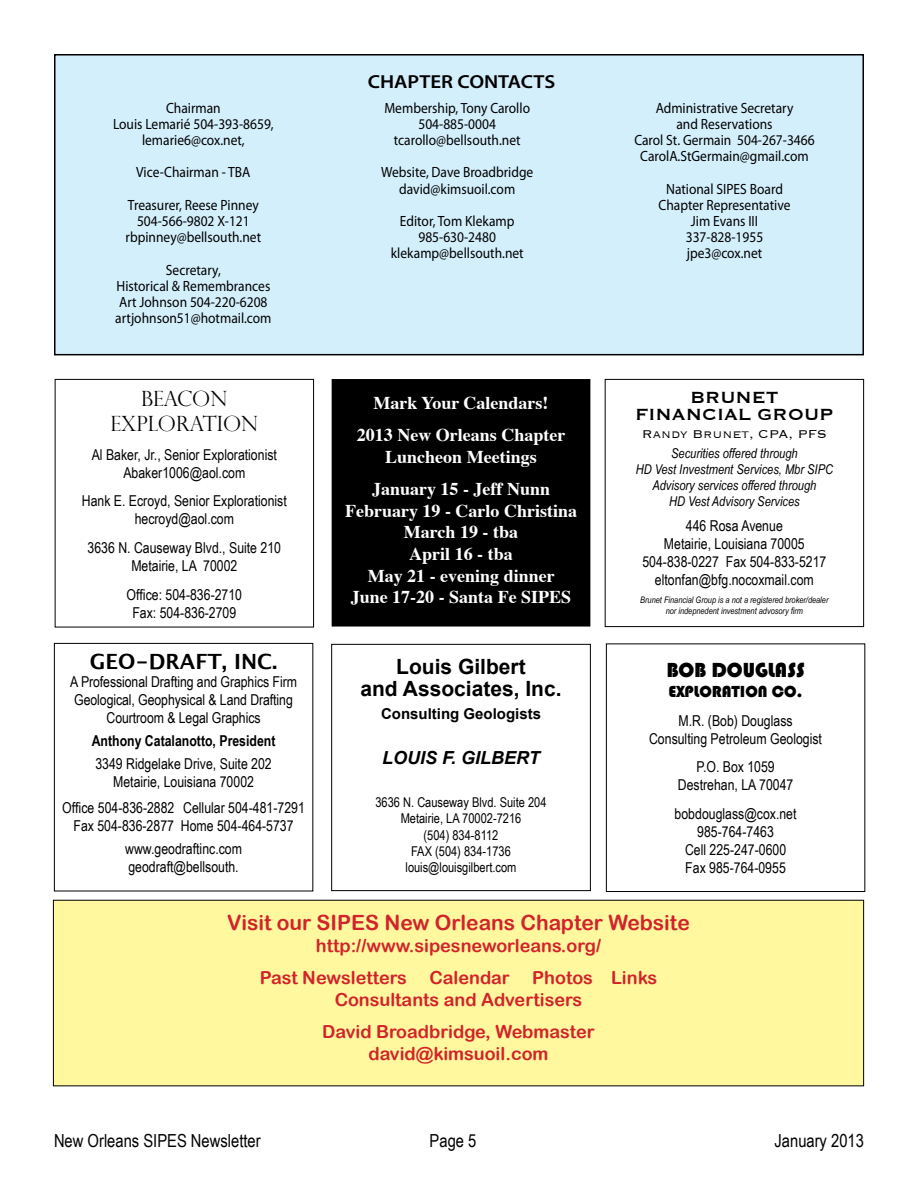
<style>
.page{position:relative;width:918px;height:1188px;background:#fff}
.page>*{position:absolute;margin:0;border:0;box-sizing:border-box;transform-origin:0 0}
.t1{font:21px "Arial Rounded MT Bold";color:#d2232a}
.t2{font:700 21px/22.5px "Arial";color:#000;text-align:center}
.t3{font:21px/16.5px "Copperplate";color:#000;text-align:center}
.t4{font:300 21px/25.2px "Perpetua Titling";color:#000;text-align:center}
.t5{font:700 21px "Lucida Grande";color:#000}
.t6{font:21px "Bauhaus 93";color:#000}
.t7{font:600 18.9px "Myriad Pro";color:#000;scale:1.11 1}
.t8{font:700 18px/21.6px "Times";color:#fff;text-align:center}
.t9{font:18px/21.6px "Arial Rounded MT Bold";color:#d2232a}
.t10{font:18px "Arial Narrow";color:#000}
.t11{font:italic 700 18px "Arial";color:#000}
.t12{font:16.5px "Bauhaus 93";color:#000}
.t13{font:15px/18px "Arial Narrow";color:#000;text-align:center}
.t14{font:700 15px "Arial Narrow";color:#000}
.t15{font:700 15px "Arial";color:#000}
.t16{font:300 15px "Copperplate";color:#000}
.t17{font:14.85px/16.2px "Myriad Pro";color:#000;text-align:center;scale:.91 1}
.t18{font:italic 13.5px/16.2px "Arial Narrow";color:#000;text-align:center}
.t19{font:13.5px/16.2px "Arial Narrow";color:#000;text-align:center}
.t20{font:italic 9px/10.8px "Arial Narrow";color:#000;text-align:center}
</style>
<div class="page">
<div style="left:606px;top:644px;width:259px;height:248px;border:1px solid #000"></div>
<div style="left:55px;top:379px;width:259px;height:248px;border:1px solid #000"></div>
<div style="left:605px;top:379px;width:259px;height:248px;border:1px solid #000"></div>
<div style="left:54px;top:643px;width:259px;height:248px;border:1px solid #000"></div>
<div style="left:55px;top:55px;width:808px;height:300px;background:#d4effc"></div>
<div style="left:54px;top:54px;width:810px;height:301px;border:2px solid #000"></div>
<div style="left:53px;top:900px;width:811px;height:186px;background:#fff89f"></div>
<div style="left:331px;top:644px;width:260px;height:247px;border:1px solid #000"></div>
<div style="left:332px;top:380px;width:258px;height:246px;background:#000"></div>
<div style="left:332px;top:379px;width:258px;height:248px;border:2px solid #000"></div>
<p class="t17" style="left:113px;top:99px;width:178px">Chairman<br>Louis Lemarié 504-393-8659, lemarie6@cox.net,</p>
<p class="t17" style="left:128px;top:156px;width:145px;line-height:32.4px">Vice-Chairman - TBA<br>Treasurer, Reese Pinney</p>
<p class="t17" style="left:126px;top:213px;width:150px">504-566-9802 X-121 rbpinney@bellsouth.net</p>
<p class="t17" style="left:115px;top:261px;width:173px">Secretary,<br>Historical &amp; Remembrances<br>Art Johnson 504-220-6208 artjohnson51@hotmail.com</p>
<h1 class="t4" style="left:110px;top:385px;width:149px">BEACON<br>EXPLORATION</h1>
<p class="t13" style="left:92px;top:445px;width:187px">Al Baker, Jr., Senior Explorationist<br>Abaker1006@aol.com</p>
<p class="t13" style="left:82px;top:491px;width:207px">Hank E. Ecroyd, Senior Explorationist hecroyd@aol.com</p>
<p class="t13" style="left:88px;top:538px;width:195px">3636 N. Causeway Blvd., Suite 210<br>Metairie, LA 70002</p>
<p class="t13" style="left:127px;top:585px;width:117px">Office: 504-836-2710<br>Fax: 504-836-2709</p>
<h1 class="t5" style="left:90px;top:645px;width:189px">GEO-DRAFT, INC.</h1>
<p class="t13" style="left:70px;top:672px;width:228px">A Professional Drafting and Graphics Firm<br>Geological, Geophysical &amp; Land Drafting<br>Courtroom &amp; Legal Graphics</p>
<p class="t14" style="left:92px;top:729px;width:185px">Anthony Catalanotto, President</p>
<p class="t13" style="left:95px;top:754px;width:178px">3349 Ridgelake Drive, Suite 202<br>Metairie, Louisiana 70002</p>
<p class="t13" style="left:62px;top:798px;width:244px">Office 504-836-2882 Cellular 504-481-7291<br>Fax 504-836-2877 Home 504-464-5737</p>
<p class="t13" style="left:125px;top:839px;width:118px;text-align:left">www.geodraftinc.com geodraft@bellsouth.</p>
<p class="t7" style="left:368px;top:69px;width:170px">CHAPTER CONTACTS</p>
<p class="t17" style="left:384px;top:99px;width:162px">Membership, Tony Carollo<br>504-885-0004 tcarollo@bellsouth.net</p>
<p class="t17" style="left:381px;top:164px;width:169px">Website, Dave Broadbridge david@kimsuoil.com</p>
<p class="t17" style="left:391px;top:213px;width:148px">Editor, Tom Klekamp<br>985-630-2480 klekamp@bellsouth.net</p>
<p class="t8" style="left:357px;top:385px;width:210px;line-height:32.4px">Mark Your Calendars!<br>2013 New Orleans Chapter</p>
<p class="t8" style="left:372px;top:439px;width:180px;line-height:32.4px">Luncheon Meetings<br>January 15 - Jeff Nunn</p>
<p class="t8" style="left:345px;top:498px;width:233px">February 19 - Carlo Christina<br>March 19 - tba<br>April 16 - tba<br>May 21 - evening dinner<br>June 17-20 - Santa Fe SIPES</p>
<h1 class="t2" style="left:360px;top:656px;width:203px">Louis Gilbert<br>and Associates, Inc.</h1>
<p class="t15" style="left:381px;top:704px;width:162px">Consulting Geologists</p>
<p class="t11" style="left:382px;top:746px;width:159px">LOUIS F. GILBERT</p>
<p class="t19" style="left:375px;top:794px;width:173px">3636 N. Causeway Blvd. Suite 204<br>Metairie, LA 70002-7216<br>(504) 834-8112<br>FAX (504) 834-1736 louis@louisgilbert.com</p>
<p class="t17" style="left:634px;top:99px;width:200px">Administrative Secretary<br>and Reservations<br>Carol St. Germain 504-267-3466<br>CarolA.StGermain@gmail.com</p>
<p class="t17" style="left:659px;top:180px;width:147px">National SIPES Board<br>Chapter Representative<br>Jim Evans III<br>337-828-1955 jpe3@cox.net</p>
<h1 class="t3" style="left:636px;top:388px;width:199px">BRUNET<br>FINANCIAL GROUP</h1>
<p class="t16" style="left:642px;top:424px;width:186px">Randy Brunet, CPA, PFS</p>
<p class="t18" style="left:636px;top:445px;width:199px">Securities offered through<br>HD Vest Investment Services, Mbr SIPC<br>Advisory services offered through<br>HD Vest Advisory Services</p>
<p class="t13" style="left:642px;top:517px;width:185px">446 Rosa Avenue<br>Metairie, Louisiana 70005<br>504-838-0227 Fax 504-833-5217 eltonfan@bfg.nocoxmail.com</p>
<p class="t20" style="left:640px;top:595px;width:190px">Brunet Financial Group is a not a registered broker/dealer nor indepnedent investment advosory firm</p>
<h1 class="t6" style="left:666px;top:658px;width:140px">BOB DOUGLASS</h1>
<p class="t12" style="left:668px;top:682px;width:136px">EXPLORATION CO.</p>
<p class="t13" style="left:649px;top:711px;width:174px">M.R. (Bob) Douglass<br>Consulting Petroleum Geologist</p>
<p class="t13" style="left:678px;top:758px;width:117px">P.O. Box 1059<br>Destrehan, LA 70047</p>
<p class="t13" style="left:675px;top:804px;width:123px">bobdouglass@cox.net<br>985-764-7463<br>Cell 225-247-0600<br>Fax 985-764-0955</p>
<h1 class="t1" style="left:227px;top:910px;width:464px">Visit our SIPES New Orleans Chapter Website</h1>
<p class="t9" style="left:260px;top:929px;width:343px;line-height:32.4px;text-indent:56px">http://www.sipesneworleans.org/<br>Past Newsletters</p>
<p class="t9" style="left:335px;top:967px;width:324px;text-indent:198px">Photos Links<br>Consultants and Advertisers</p>
<p class="t9" style="left:322px;top:1021px;width:274px;text-align:center">David Broadbridge, Webmaster david@kimsuoil.com</p>
<p class="t9" style="left:430px;top:967px;width:82px">Calendar</p>
<p class="t10" style="left:54px;top:1128px;width:208px">New Orleans SIPES Newsletter</p>
<p class="t10" style="left:430px;top:1128px;width:48px">Page 5</p>
<p class="t10" style="left:775px;top:1128px;width:91px">January 2013</p>
</div>
